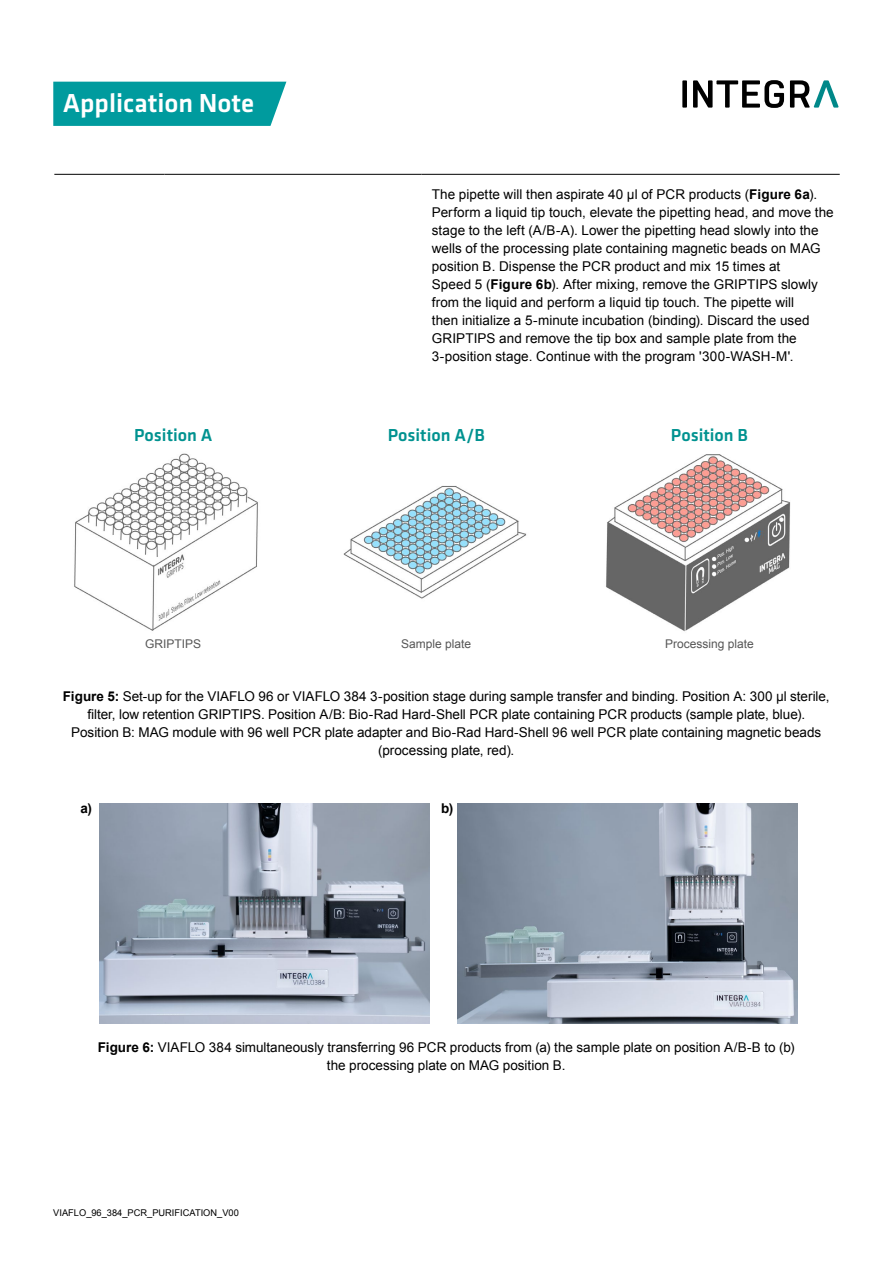
<style>
.page{position:relative;width:893px;height:1263px;background:#fff}
.page>*{position:absolute;margin:0;border:0;box-sizing:border-box;transform-origin:0 0}
.t1{font:500 27px "Klavika Basic";color:#fff}
.t2{font:500 18px "Klavika Basic";color:#009290}
.t3{font:13.5px/18px "Arial";color:#000;text-align:center}
.t4{font:700 13.5px "Arial";color:#000}
.t5{font:12px "Arial";color:#565656}
.t6{font:9.3px "Arial";color:#000}
.s1{font-weight:700}
</style>
<div class="page">
<div style="left:53px;top:82px;width:233px;height:44px;background:#009b9e"></div>
<div style="left:682px;top:80px;width:5px;height:28px;background:#000"></div>
<svg style="left:693px;top:80px;width:91px;height:28px"></svg>
<svg style="left:790px;top:80px;width:48px;height:28px"></svg>
<img style="left:74px;top:453px;width:717px;height:179px">
<hr style="left:54px;top:174px;width:110px;height:1px;background:#000">
<hr style="left:164px;top:174px;width:257px;height:1px;background:#000">
<hr style="left:421px;top:174px;width:419px;height:1px;background:#000">
<img style="left:100px;top:803px;width:329px;height:221px">
<img style="left:457px;top:803px;width:341px;height:221px">
<h1 class="t1" style="left:63px;top:85px;width:193px">Application Note</h1>
<p class="t3" style="left:432px;top:186px;width:403px;text-align:left">The pipette will then aspirate 40 µl of PCR products (<span class="s1">Figure 6a</span>).<br>Perform a liquid tip touch, elevate the pipetting head, and move the stage to the left (A/B-A). Lower the pipetting head slowly into the wells of the processing plate containing magnetic beads on MAG position B. Dispense the PCR product and mix 15 times at<br>Speed 5 (<span class="s1">Figure 6b</span>). After mixing, remove the GRIPTIPS slowly from the liquid and perform a liquid tip touch. The pipette will<br>then initialize a 5-minute incubation (binding). Discard the used GRIPTIPS and remove the tip box and sample plate from the 3-position stage. Continue with the program '300-WASH-M'.</p>
<h2 class="t2" style="left:134px;top:422px;width:80px">Position A</h2>
<h2 class="t2" style="left:388px;top:422px;width:99px">Position A/B</h2>
<h2 class="t2" style="left:671px;top:422px;width:78px">Position B</h2>
<p class="t5" style="left:145px;top:636px;width:58px">GRIPTIPS</p>
<p class="t5" style="left:401px;top:636px;width:72px">Sample plate</p>
<p class="t5" style="left:665px;top:636px;width:90px">Processing plate</p>
<p class="t3" style="left:63px;top:688px;width:768px"><span class="s1">Figure 5:</span> Set-up for the VIAFLO 96 or VIAFLO 384 3-position stage during sample transfer and binding. Position A: 300 µl sterile, filter, low retention GRIPTIPS. Position A/B: Bio-Rad Hard-Shell PCR plate containing PCR products (sample plate, blue).<br>Position B: MAG module with 96 well PCR plate adapter and Bio-Rad Hard-Shell 96 well PCR plate containing magnetic beads (processing plate, red).</p>
<p class="t4" style="left:80px;top:799px;width:13px">a)</p>
<p class="t4" style="left:441px;top:799px;width:14px">b)</p>
<p class="t3" style="left:98px;top:1038px;width:698px"><span class="s1">Figure 6:</span> VIAFLO 384 simultaneously transferring 96 PCR products from (a) the sample plate on position A/B-B to (b) the processing plate on MAG position B.</p>
<p class="t6" style="left:53px;top:1206px;width:187px">VIAFLO_96_384_PCR_PURIFICATION_V00</p>
</div>
